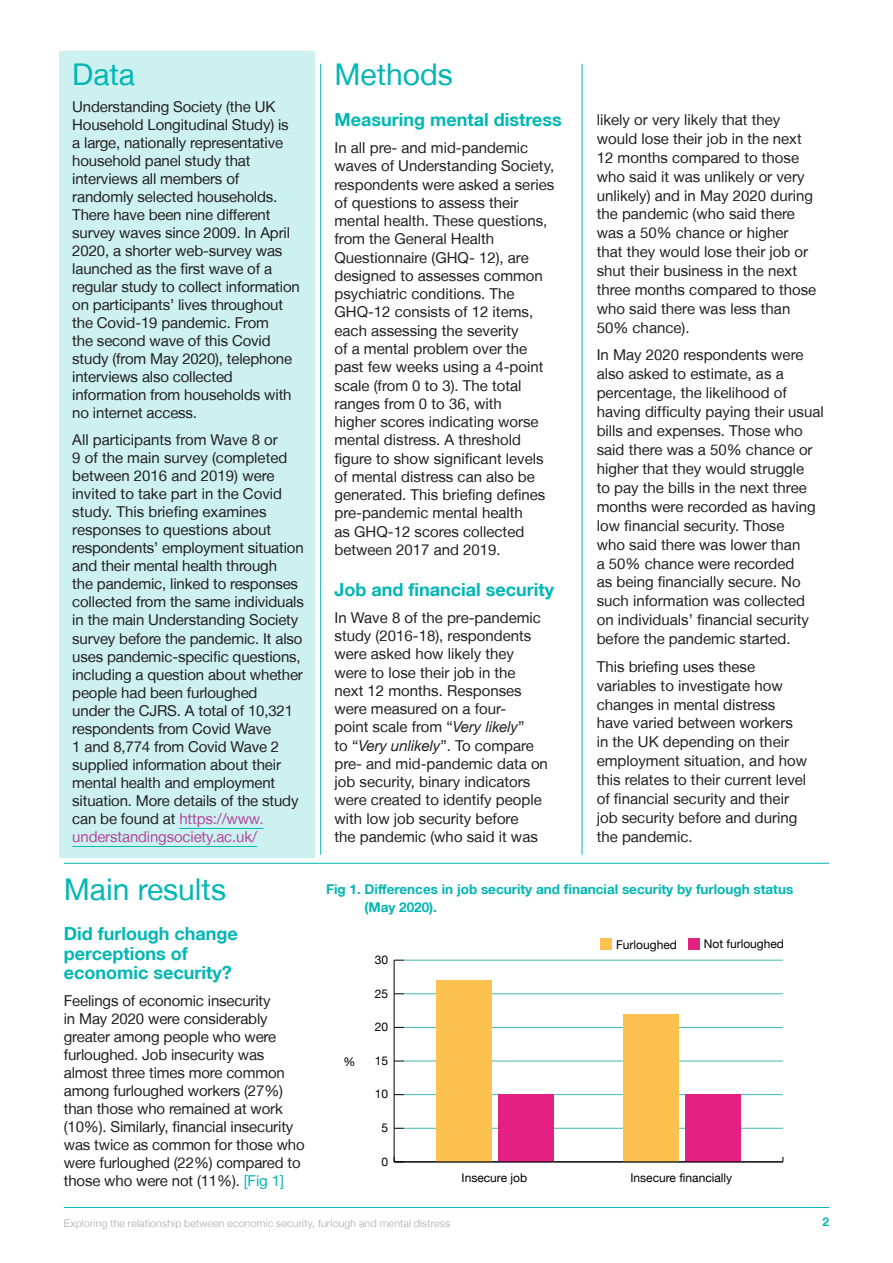
<style>
.page{position:relative;width:893px;height:1263px;background:#fff}
.page>*{position:absolute;margin:0;border:0;box-sizing:border-box;transform-origin:0 0}
.body_copy{font:30px "Helvetica Neue LT";color:#00b7b4}
.Subtitle{font:700 18px/19.5px "Helvetica Neue LT";color:#00b7b4}
.body_copy-2{font:15px/18px "Helvetica Neue LT";color:#231f20}
.graph_title{font:700 13.5px/18px "Helvetica Neue LT";color:#00b7b4}
.t1{font:12px "Helvetica Neue";color:#000}
.t2{font:700 12px "Helvetica Neue LT";color:#00b7b4}
.t3{font:300 10.5px "Helvetica Neue";letter-spacing:.02em;color:#a8a9ad}
.s1{color:#b4489b}
.s2{color:#00b7b4}
.s3{font-family:"Helvetica Neue";font-style:italic}
</style>
<div class="page">
<hr style="left:64px;top:1207px;width:765px;height:1px;background:#00b7b4">
<div style="left:60px;top:51px;width:255px;height:53px;background:#ccf1f0"></div>
<div style="left:60px;top:101px;width:255px;height:333px;background:#ccf1f0"></div>
<div style="left:60px;top:434px;width:255px;height:424px;background:#ccf1f0"></div>
<hr style="left:179px;top:828px;width:85px;height:1px;background:#00b7b4">
<hr style="left:72px;top:846px;width:185px;height:1px;background:#00b7b4">
<hr style="left:64px;top:863px;width:765px;height:1px;background:#00b7b4">
<hr style="left:320px;top:64px;width:1px;height:791px;background:#00b7b4">
<hr style="left:582px;top:64px;width:1px;height:791px;background:#00b7b4">
<hr style="left:403px;top:1128px;width:380px;height:1px;background:#42b8b2">
<hr style="left:403px;top:1094px;width:380px;height:1px;background:#42b8b2">
<hr style="left:403px;top:1061px;width:380px;height:1px;background:#42b8b2">
<hr style="left:403px;top:1027px;width:380px;height:1px;background:#42b8b2">
<hr style="left:403px;top:993px;width:380px;height:1px;background:#42b8b2">
<hr style="left:403px;top:960px;width:380px;height:1px;background:#42b8b2">
<hr style="left:394px;top:960px;width:1px;height:202px;background:#000">
<div style="left:685px;top:1095px;width:56px;height:67px;background:#e42083"></div>
<div style="left:623px;top:1014px;width:56px;height:148px;background:#fcc14f"></div>
<div style="left:498px;top:1095px;width:56px;height:67px;background:#e42083"></div>
<div style="left:436px;top:980px;width:56px;height:182px;background:#fcc14f"></div>
<div style="left:601px;top:938px;width:11px;height:12px;background:#fcc14f"></div>
<div style="left:689px;top:938px;width:11px;height:12px;background:#e42083"></div>
<hr style="left:394px;top:1161px;width:389px;height:1px;background:#000">
<p class="body_copy" style="left:72px;top:57px;width:64px">Data</p>
<p class="body_copy-2" style="left:72px;top:97px;width:229px">Understanding Society (the UK<br>Household Longitudinal Study) is a large, nationally representative household panel study that interviews all members of randomly selected households.<br>There have been nine different survey waves since 2009. In April<br>2020, a shorter web-survey was launched as the first wave of a regular study to collect information on participants’ lives throughout the Covid-19 pandemic. From<br>the second wave of this Covid study (from May 2020), telephone interviews also collected information from households with no internet access.</p>
<p class="body_copy-2" style="left:72px;top:430px;width:233px">All participants from Wave 8 or<br>9 of the main survey (completed between 2016 and 2019) were invited to take part in the Covid study. This briefing examines responses to questions about respondents’ employment situation and their mental health through<br>the pandemic, linked to responses collected from the same individuals in the main Understanding Society survey before the pandemic. It also uses pandemic-specific questions, including a question about whether people had been furloughed<br>under the CJRS. A total of 10,321 respondents from Covid Wave<br>1 and 8,774 from Covid Wave 2 supplied information about their mental health and employment situation. More details of the study can be found at <span class="s1">https://www. understandingsociety.ac.uk/</span></p>
<p class="body_copy" style="left:64px;top:871px;width:164px">Main results</p>
<p class="Subtitle" style="left:64px;top:924px;width:175px">Did furlough change perceptions of economic security?</p>
<p class="body_copy-2" style="left:64px;top:991px;width:242px">Feelings of economic insecurity<br>in May 2020 were considerably greater among people who were furloughed. Job insecurity was almost three times more common among furloughed workers (27%) than those who remained at work (10%). Similarly, financial insecurity was twice as common for those who were furloughed (22%) compared to those who were not (11%). <span class="s2">[Fig 1]</span></p>
<p class="body_copy" style="left:334px;top:57px;width:120px">Methods</p>
<p class="Subtitle" style="left:334px;top:110px;width:229px">Measuring mental distress</p>
<p class="body_copy-2" style="left:334px;top:138px;width:221px">In all pre- and mid-pandemic waves of Understanding Society, respondents were asked a series of questions to assess their mental health. These questions, from the General Health<br>Questionnaire (GHQ- 12), are designed to assesses common psychiatric conditions. The<br>GHQ-12 consists of 12 items, each assessing the severity<br>of a mental problem over the past few weeks using a 4-point scale (from 0 to 3). The total ranges from 0 to 36, with<br>higher scores indicating worse mental distress. A threshold figure to show significant levels of mental distress can also be generated. This briefing defines pre-pandemic mental health<br>as GHQ-12 scores collected between 2017 and 2019.</p>
<p class="Subtitle" style="left:334px;top:579px;width:221px">Job and financial security</p>
<p class="body_copy-2" style="left:334px;top:608px;width:215px">In Wave 8 of the pre-pandemic study (2016-18), respondents were asked how likely they were to lose their job in the next 12 months. Responses were measured on a four-<br>point scale from “<span class="s3">Very likely</span>”<br>to “<span class="s3">Very unlikely</span>”. To compare pre- and mid-pandemic data on job security, binary indicators were created to identify people with low job security before<br>the pandemic (who said it was</p>
<p class="body_copy-2" style="left:597px;top:110px;width:221px;line-height:18.9px">likely or very likely that they would lose their job in the next<br>12 months compared to those who said it was unlikely or very unlikely) and in May 2020 during the pandemic (who said there was a 50% chance or higher that they would lose their job or shut their business in the next three months compared to those who said there was less than<br>50% chance).</p>
<p class="body_copy-2" style="left:597px;top:345px;width:228px;line-height:18.9px">In May 2020 respondents were also asked to estimate, as a percentage, the likelihood of having difficulty paying their usual bills and expenses. Those who said there was a 50% chance or higher that they would struggle<br>to pay the bills in the next three months were recorded as having low financial security. Those<br>who said there was lower than<br>a 50% chance were recorded<br>as being financially secure. No such information was collected on individuals’ financial security before the pandemic started.</p>
<p class="body_copy-2" style="left:597px;top:657px;width:212px;line-height:18.9px">This briefing uses these variables to investigate how changes in mental distress have varied between workers in the UK depending on their employment situation, and how this relates to their current level of financial security and their job security before and during the pandemic.</p>
<p class="graph_title" style="left:364px;top:880px;width:430px;text-indent:-39px">Fig 1. Differences in job security and financial security by furlough status (May 2020).</p>
<p class="t1" style="left:344px;top:1053px;width:13px">%</p>
<p class="t1" style="left:375px;top:951px;width:15px">30</p>
<p class="t1" style="left:375px;top:985px;width:15px">25</p>
<p class="t1" style="left:375px;top:1018px;width:15px">20</p>
<p class="t1" style="left:375px;top:1052px;width:15px">15</p>
<p class="t1" style="left:375px;top:1085px;width:15px">10</p>
<p class="t1" style="left:381px;top:1119px;width:8px">5</p>
<p class="t1" style="left:381px;top:1153px;width:8px">0</p>
<p class="t1" style="left:462px;top:1169px;width:67px">Insecure job</p>
<p class="t1" style="left:616px;top:936px;width:62px">Furloughed</p>
<p class="t1" style="left:704px;top:935px;width:82px">Not furloughed</p>
<p class="t1" style="left:630px;top:1169px;width:103px">Insecure financially</p>
<p class="t3" style="left:64px;top:1215px;width:388px">Exploring the relationship between economic security, furlough and mental distress</p>
<p class="t2" style="left:822px;top:1214px;width:8px">2</p>
</div>
